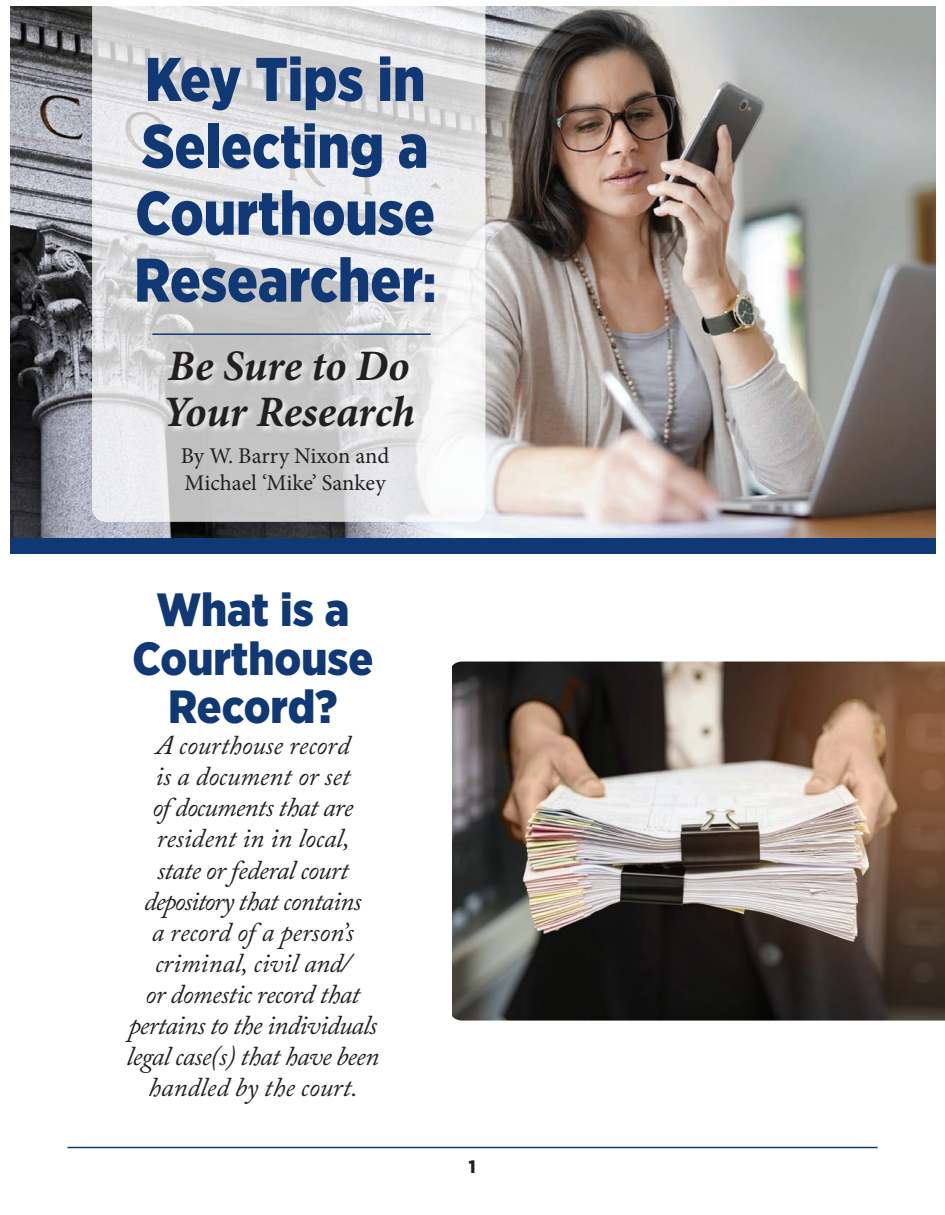
<style>
.page{position:relative;width:945px;height:1215px;background:#fff}
.page>*{position:absolute;margin:0;border:0;box-sizing:border-box;transform-origin:0 0}
.t1{font:900 61.5px/66.9px "Gotham Narrow";color:#0f3875;scale:.94 1}
.t2{font:900 46.5px/48.8px "Gotham Narrow";color:#0f3875;text-align:center}
.t3{font:italic 700 43.5px/46.2px "Minion Pro";letter-spacing:-.005em;color:#231f20}
.t4{font:italic 27px/31px "Adobe Caslon Pro";letter-spacing:-.02em;color:#231f20;text-align:center}
.t5{font:22.5px/27px "Minion Pro";letter-spacing:-.005em;color:#231f20}
.t6{font:900 18px "Gotham Narrow";color:#231f20}
.s1{font-size:51px}
</style>
<div class="page">
<hr style="left:68px;top:1147px;width:810px;height:1px;background:#0f3875">
<div style="left:10px;top:7px;width:926px;height:547px;background:#0f3875"></div>
<img style="left:10px;top:7px;width:926px;height:530px">
<svg style="left:92px;top:6px;width:393px;height:516px"></svg>
<img style="left:103px;top:336px;width:378px;height:131px">
<hr style="left:152px;top:333px;width:279px;height:2px;background:#0f3875">
<img style="left:453px;top:662px;width:492px;height:359px">
<h1 class="t1" style="left:134px;top:51px;width:323px">Key Tips in<br>Selecting a<br>Courthouse<br>Researcher<span class="s1">:</span></h1>
<h3 class="t3" style="left:162px;top:346px;width:254px">Be Sure to Do<br>Your Research</h3>
<p class="t5" style="left:181px;top:445px;width:210px">By W. Barry Nixon and<br>Michael ‘Mike’ Sankey</p>
<h2 class="t2" style="left:132px;top:589px;width:242px">What is a<br>Courthouse<br>Record?</h2>
<p class="t4" style="left:127px;top:734px;width:254px">A courthouse record<br>is a document or set<br>of documents that are resident in in local,<br>state or federal court depository that contains<br>a record of a person’s criminal, civil and/<br>or domestic record that pertains to the individuals legal case(s) that have been handled by the court.</p>
<p class="t6" style="left:469px;top:1161px;width:8px">1</p>
</div>
